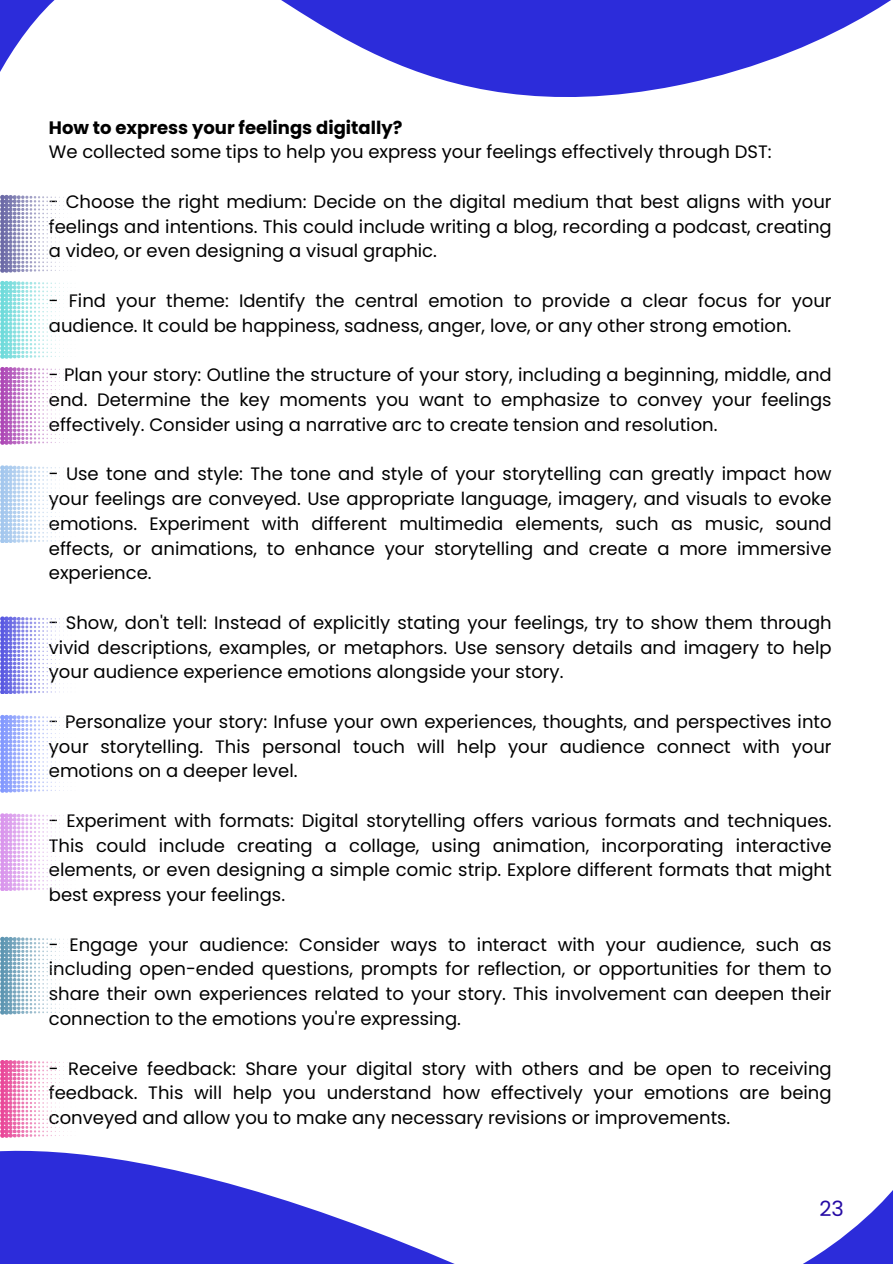
<style>
.page{position:relative;width:893px;height:1264px;background:#fff}
.page>*{position:absolute;margin:0;border:0;box-sizing:border-box;transform-origin:0 0}
.t1{font:21px "Poppins";color:#250aa4}
.t2{font:18px/24.8px "Poppins";color:#000;text-align:justify}
.t3{font:700 18px "Poppins";color:#000}
</style>
<div class="page">
<svg style="left:0;top:0;width:891px;height:97px"></svg>
<svg style="left:0;top:1150px;width:892px;height:113px"></svg>
<svg style="left:0;top:195px;width:68px;height:77px"></svg>
<svg style="left:0;top:281px;width:68px;height:77px"></svg>
<svg style="left:0;top:367px;width:68px;height:77px"></svg>
<svg style="left:0;top:465px;width:64px;height:78px"></svg>
<svg style="left:0;top:616px;width:64px;height:78px"></svg>
<svg style="left:0;top:715px;width:68px;height:77px"></svg>
<svg style="left:0;top:813px;width:64px;height:77px"></svg>
<svg style="left:0;top:936px;width:68px;height:78px"></svg>
<svg style="left:0;top:1060px;width:68px;height:77px"></svg>
<p class="t3" style="left:49px;top:117px;width:355px">How to express your feelings digitally?</p>
<p class="t2" style="left:49px;top:140px;width:724px">We collected some tips to help you express your feelings effectively through DST:</p>
<p class="t2" style="left:49px;top:189px;width:784px">- Choose the right medium: Decide on the digital medium that best aligns with your feelings and intentions. This could include writing a blog, recording a podcast, creating a video, or even designing a visual graphic.</p>
<p class="t2" style="left:49px;top:288px;width:784px">- Find your theme: Identify the central emotion to provide a clear focus for your audience. It could be happiness, sadness, anger, love, or any other strong emotion.</p>
<p class="t2" style="left:49px;top:362px;width:784px">- Plan your story: Outline the structure of your story, including a beginning, middle, and end. Determine the key moments you want to emphasize to convey your feelings effectively. Consider using a narrative arc to create tension and resolution.</p>
<p class="t2" style="left:49px;top:461px;width:784px">- Use tone and style: The tone and style of your storytelling can greatly impact how your feelings are conveyed. Use appropriate language, imagery, and visuals to evoke emotions. Experiment with different multimedia elements, such as music, sound effects, or animations, to enhance your storytelling and create a more immersive experience.</p>
<p class="t2" style="left:49px;top:610px;width:784px">- Show, don't tell: Instead of explicitly stating your feelings, try to show them through vivid descriptions, examples, or metaphors. Use sensory details and imagery to help your audience experience emotions alongside your story.</p>
<p class="t2" style="left:49px;top:709px;width:784px">- Personalize your story: Infuse your own experiences, thoughts, and perspectives into your storytelling. This personal touch will help your audience connect with your emotions on a deeper level.</p>
<p class="t2" style="left:49px;top:808px;width:784px">- Experiment with formats: Digital storytelling offers various formats and techniques.<br>This could include creating a collage, using animation, incorporating interactive elements, or even designing a simple comic strip. Explore different formats that might best express your feelings.</p>
<p class="t2" style="left:49px;top:932px;width:784px">- Engage your audience: Consider ways to interact with your audience, such as including open-ended questions, prompts for reflection, or opportunities for them to share their own experiences related to your story. This involvement can deepen their connection to the emotions you're expressing.</p>
<p class="t2" style="left:49px;top:1055px;width:784px">- Receive feedback: Share your digital story with others and be open to receiving feedback. This will help you understand how effectively your emotions are being conveyed and allow you to make any necessary revisions or improvements.</p>
<p class="t1" style="left:819px;top:1196px;width:26px">23</p>
</div>
